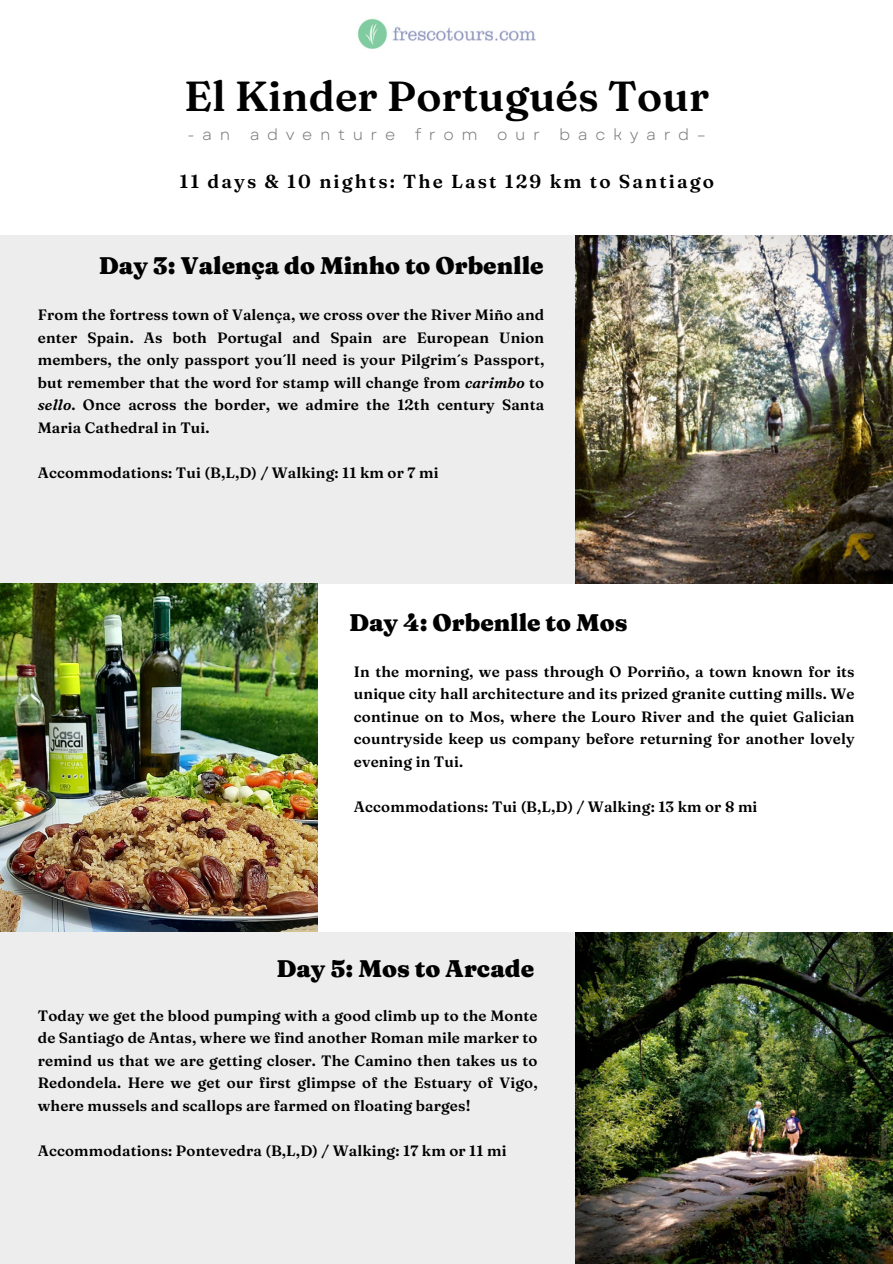
<style>
.page{position:relative;width:893px;height:1264px;background:#fff}
.page>*{position:absolute;margin:0;border:0;box-sizing:border-box;transform-origin:0 0}
.t1{font:600 42px "Fraunces 9 pt";color:#000}
.t2{font:900 24px "Fraunces 9 pt";color:#000}
.t3{font:600 18.75px "Fraunces 9 pt";letter-spacing:.11em;color:#000}
.t4{font:15.75px "Garet";letter-spacing:.48em;color:#7d7d7d}
.t5{font:600 15px/22.5px "Fraunces 9 pt";letter-spacing:.01em;color:#000;text-align:justify}
.s1{font-style:italic}
</style>
<div class="page">
<div style="left:0;top:235px;width:575px;height:348px;background:#ededed"></div>
<img style="left:575px;top:235px;width:317px;height:348px">
<img style="left:0;top:583px;width:317px;height:349px">
<div style="left:0;top:932px;width:575px;height:331px;background:#ededed"></div>
<img style="left:575px;top:932px;width:317px;height:331px">
<img style="left:357px;top:18px;width:179px;height:31px">
<h4 class="t1" style="left:184px;top:70px;width:526px">El Kinder Portugués Tour</h4>
<p class="t4" style="left:187px;top:123px;width:520px">-an adventure from our backyard–</p>
<p class="t3" style="left:179px;top:170px;width:536px">11 days &amp; 10 nights: The Last 129 km to Santiago</p>
<h4 class="t2" style="left:99px;top:251px;width:446px">Day 3: Valença do Minho to Orbenlle</h4>
<h3 class="t5" style="left:38px;top:303px;width:508px">From the fortress town of Valença, we cross over the River Miño and enter Spain. As both Portugal and Spain are European Union members, the only passport you´ll need is your Pilgrim´s Passport, but remember that the word for stamp will change from <span class="s1">carimbo</span> to <span class="s1">sello</span>. Once across the border, we admire the 12th century Santa Maria Cathedral in Tui.</h3>
<h2 class="t5" style="left:38px;top:461px;width:402px">Accommodations: Tui (B,L,D) / Walking: 11 km or 7 mi</h2>
<h2 class="t2" style="left:349px;top:607px;width:280px">Day 4: Orbenlle to Mos</h2>
<h4 class="t5" style="left:354px;top:660px;width:502px">In the morning, we pass through O Porriño, a town known for its unique city hall architecture and its prized granite cutting mills. We continue on to Mos, where the Louro River and the quiet Galician countryside keep us company before returning for another lovely evening in Tui.</h4>
<h4 class="t5" style="left:354px;top:795px;width:405px">Accommodations: Tui (B,L,D) / Walking: 13 km or 8 mi</h4>
<h4 class="t2" style="left:276px;top:953px;width:259px">Day 5: Mos to Arcade</h4>
<h2 class="t5" style="left:38px;top:1004px;width:501px">Today we get the blood pumping with a good climb up to the Monte de Santiago de Antas, where we find another Roman mile marker to remind us that we are getting closer. The Camino then takes us to Redondela. Here we get our first glimpse of the Estuary of Vigo, where mussels and scallops are farmed on floating barges!</h2>
<h4 class="t5" style="left:38px;top:1139px;width:470px">Accommodations: Pontevedra (B,L,D) / Walking: 17 km or 11 mi</h4>
</div>
